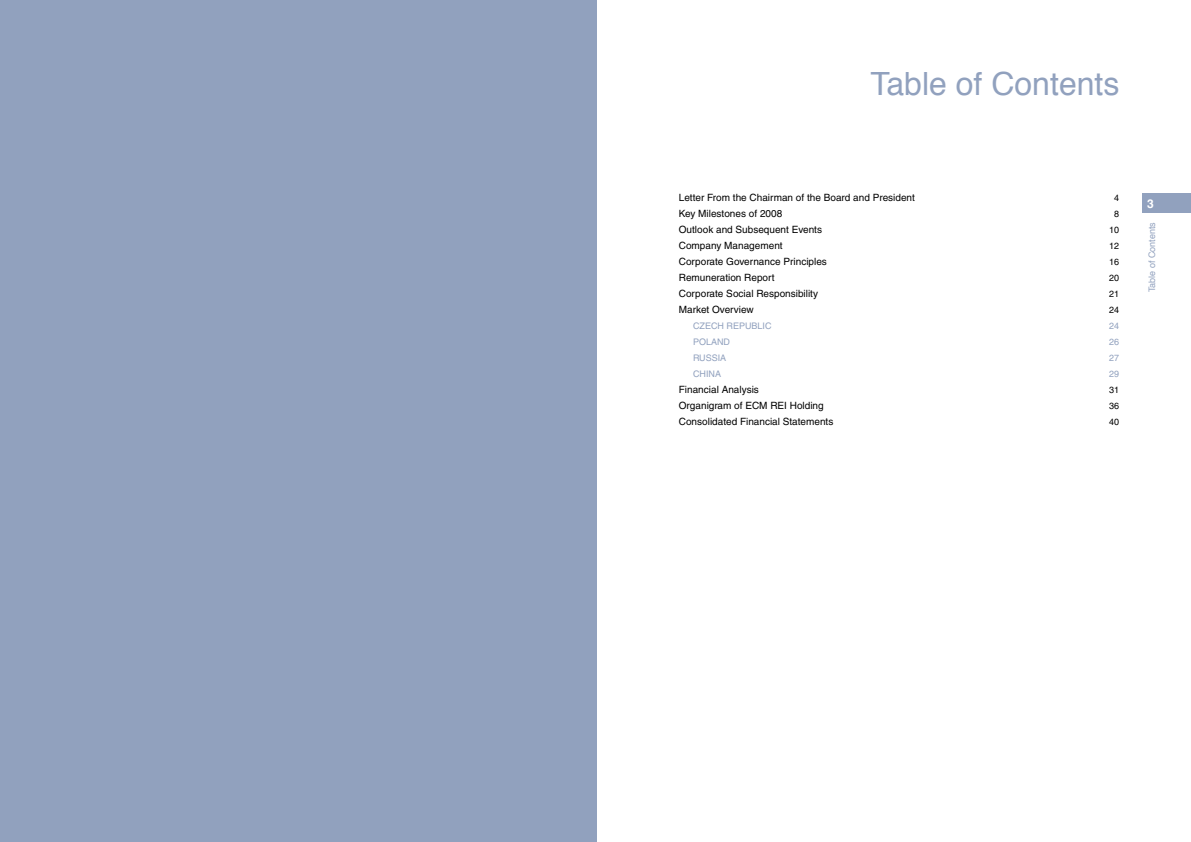
<style>
.page{position:relative;width:1191px;height:842px;background:#fff}
.page>*{position:absolute;margin:0;border:0;box-sizing:border-box;transform-origin:0 0}
.t1{font:32px "Helvetica";color:#91a1be}
.t2{font:700 12px "Helvetica";color:#fff}
.t3{font:10px "Helvetica CE";color:#000}
.t4{font:9px "Helvetica CE";color:#91a1be}
.t5{font:9px "Helvetica CE";color:#000}
.t6{font:9px "Helvetica";color:#91a1be}
</style>
<div class="page">
<div style="left:1142px;top:193px;width:49px;height:20px;background:#91a1be"></div>
<div style="left:0;top:0;width:597px;height:842px;background:#91a1be"></div>
<h1 class="t1" style="left:870px;top:56px;width:251px">Table of Contents</h1>
<p class="t3" style="left:679px;top:191px;width:238px">Letter From the Chairman of the Board and President</p>
<p class="t5" style="left:1114px;top:192px;width:7px">4</p>
<p class="t3" style="left:679px;top:207px;width:105px">Key Milestones of 2008</p>
<p class="t5" style="left:1114px;top:208px;width:7px">8</p>
<p class="t3" style="left:679px;top:223px;width:145px">Outlook and Subsequent Events</p>
<p class="t5" style="left:1109px;top:224px;width:12px">10</p>
<p class="t3" style="left:679px;top:239px;width:105px">Company Management</p>
<p class="t5" style="left:1109px;top:240px;width:12px">12</p>
<p class="t3" style="left:679px;top:255px;width:150px">Corporate Governance Principles</p>
<p class="t5" style="left:1109px;top:256px;width:12px">16</p>
<p class="t3" style="left:679px;top:271px;width:97px">Remuneration Report</p>
<p class="t5" style="left:1109px;top:272px;width:12px">20</p>
<p class="t3" style="left:679px;top:287px;width:141px">Corporate Social Responsibility</p>
<p class="t5" style="left:1109px;top:288px;width:12px">21</p>
<p class="t3" style="left:679px;top:303px;width:76px">Market Overview</p>
<p class="t5" style="left:1109px;top:304px;width:12px">24</p>
<p class="t4" style="left:693px;top:320px;width:77px">Czech Republic</p>
<p class="t4" style="left:1109px;top:320px;width:12px">24</p>
<p class="t4" style="left:693px;top:336px;width:39px">Poland</p>
<p class="t4" style="left:1109px;top:336px;width:12px">26</p>
<p class="t4" style="left:693px;top:352px;width:29px">RUSSIA</p>
<p class="t4" style="left:1109px;top:352px;width:12px">27</p>
<p class="t4" style="left:693px;top:368px;width:12px">CHINA</p>
<p class="t4" style="left:1109px;top:368px;width:12px">29</p>
<p class="t3" style="left:679px;top:383px;width:82px">Financial Analysis</p>
<p class="t5" style="left:1109px;top:384px;width:12px">31</p>
<p class="t3" style="left:679px;top:399px;width:146px">Organigram of ECM REIHolding</p>
<p class="t5" style="left:1109px;top:400px;width:12px">36</p>
<p class="t3" style="left:679px;top:415px;width:156px">Consolidated Financial Statements</p>
<p class="t5" style="left:1109px;top:416px;width:12px">40</p>
<p class="t2" style="left:1147px;top:192px;width:8px">3</p>
<p class="t6" style="left:1144px;top:292px;width:72px;rotate:-90deg">Table of Contents</p>
</div>
